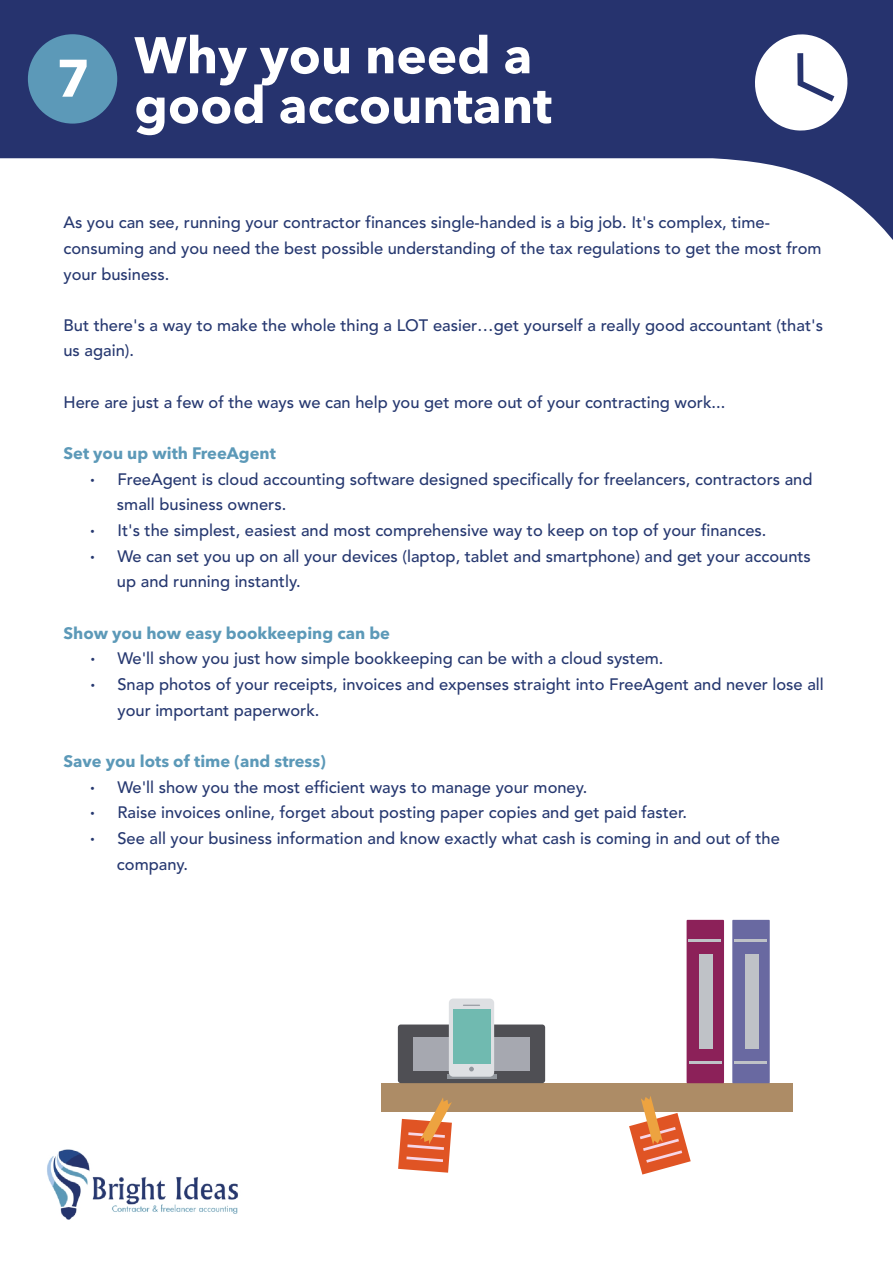
<style>
.page{position:relative;width:893px;height:1263px;background:#fff}
.page>*{position:absolute;margin:0;border:0;box-sizing:border-box;transform-origin:0 0}
.t1{font:700 52.35px "Avenir Next LT Pro";color:#fff}
.t2{font:700 51px/49.7px "Avenir Next LT Pro";color:#fff}
.t3{font:900 16.5px/25.7px "Avenir LT Std";color:#263870}
.t4{font:700 16.5px "Avenir Next LT Pro";color:#5c99b8}
</style>
<div class="page">
<img style="left:47px;top:1149px;width:191px;height:71px">
<svg style="left:0;top:0;width:893px;height:240px;fill:#26336e"></svg>
<div style="left:381px;top:1083px;width:411px;height:28px;background:#ad8c66"></div>
<svg style="left:732px;top:920px;width:38px;height:163px;background:#6e6ea3"></svg>
<div style="left:745px;top:953px;width:13px;height:95px;background:#bfc2c7"></div>
<hr style="left:734px;top:939px;width:33px;height:2px;background:#bfc2c7">
<hr style="left:735px;top:1061px;width:32px;height:3px;background:#bfc2c7">
<div style="left:687px;top:920px;width:37px;height:163px;background:#8c2159"></div>
<div style="left:699px;top:953px;width:14px;height:95px;background:#bfc2c7"></div>
<hr style="left:689px;top:939px;width:32px;height:2px;background:#bfc2c7">
<hr style="left:689px;top:1061px;width:32px;height:3px;background:#bfc2c7">
<div style="left:398px;top:1024px;width:147px;height:59px;background:#4f4f54;border-radius:3px"></div>
<div style="left:413px;top:1037px;width:117px;height:34px;background:#a6a8b0"></div>
<div style="left:447px;top:1074px;width:49px;height:5px;background:#91969c"></div>
<div style="left:449px;top:998px;width:45px;height:79px;background:#dee0e3;border-radius:4px"></div>
<div style="left:453px;top:1009px;width:37px;height:54px;background:#70bab0"></div>
<svg style="left:463px;top:1005px;width:17px;height:1px"></svg>
<svg style="left:469px;top:1067px;width:5px;height:4px"></svg>
<svg style="left:398px;top:1098px;width:54px;height:75px"></svg>
<svg style="left:629px;top:1096px;width:62px;height:78px"></svg>
<svg style="left:753px;top:33px;width:96px;height:99px"></svg>
<div style="left:28px;top:34px;width:89px;height:90px;background:#5c99b8;border-radius:50%"></div>
<h1 class="t1" style="left:56px;top:57px;width:35px">7</h1>
<h2 class="t2" style="left:134px;top:35px;width:419px">Why you need a good accountant</h2>
<p class="t3" style="left:63px;top:211px;width:760px">As you can see, running your contractor finances single-handed is a big job. It's complex, time&shy;consuming and you need the best possible understanding of the tax regulations to get the most from your business.</p>
<p class="t3" style="left:63px;top:314px;width:761px">But there's a way to make the whole thing a LOT easier…get yourself a really good accountant (that's us again).</p>
<p class="t3" style="left:63px;top:391px;width:663px">Here are just a few of the ways we can help you get more out of your contracting work...</p>
<p class="t4" style="left:63px;top:447px;width:214px">Set you up with FreeAgent</p>
<p class="t3" style="left:90px;top:468px;width:724px">· FreeAgent is cloud accounting software designed specifically for freelancers, contractors and</p>
<p class="t3" style="left:117px;top:493px;width:171px">small business owners.</p>
<p class="t3" style="left:90px;top:519px;width:678px">· It's the simplest, easiest and most comprehensive way to keep on top of your finances.</p>
<p class="t3" style="left:90px;top:545px;width:722px">· We can set you up on all your devices (laptop, tablet and smartphone) and get your accounts</p>
<p class="t3" style="left:117px;top:570px;width:185px">up and running instantly.</p>
<p class="t4" style="left:63px;top:626px;width:328px">Show you how easy bookkeeping can be</p>
<p class="t3" style="left:90px;top:647px;width:575px">· We'll show you just how simple bookkeeping can be with a cloud system.</p>
<p class="t3" style="left:90px;top:673px;width:735px">· Snap photos of your receipts, invoices and expenses straight into FreeAgent and never lose all</p>
<p class="t3" style="left:117px;top:698px;width:204px">your important paperwork.</p>
<p class="t4" style="left:63px;top:754px;width:264px">Save you lots of time (and stress)</p>
<p class="t3" style="left:90px;top:775px;width:499px">· We'll show you the most efficient ways to manage your money.</p>
<p class="t3" style="left:90px;top:801px;width:598px">· Raise invoices online, forget about posting paper copies and get paid faster.</p>
<p class="t3" style="left:90px;top:827px;width:691px">· See all your business information and know exactly what cash is coming in and out of the</p>
<p class="t3" style="left:117px;top:852px;width:73px">company.</p>
</div>
